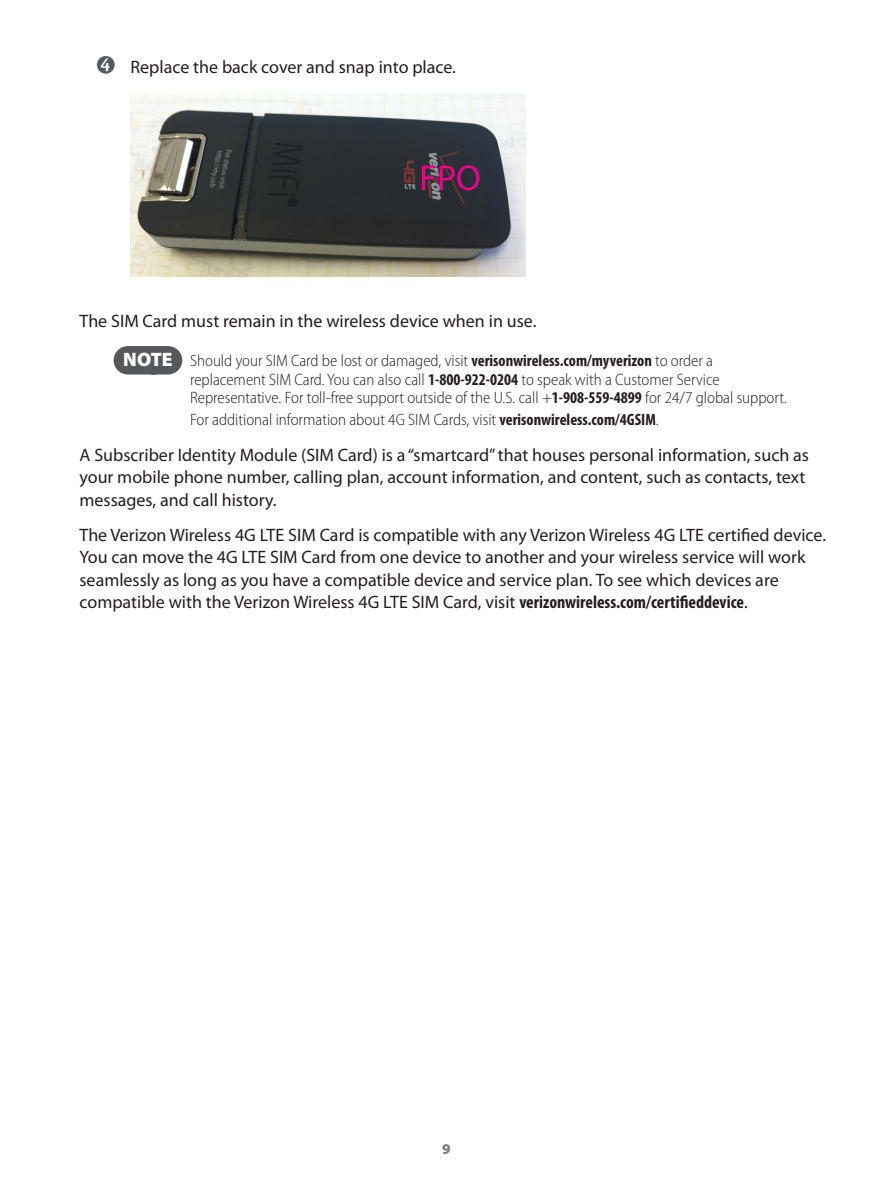
<style>
.page{position:relative;width:893px;height:1188px;background:#fff}
.page>*{position:absolute;margin:0;border:0;box-sizing:border-box;transform-origin:0 0}
.t1{font:36px "Myriad Pro";color:#ed028c}
.t2{font:18px/22.5px "Myriad Pro";color:#231f20}
.Note-_single_para{font:300 semi-condensed 16.5px/18.3px "Myriad Pro";color:#231f20}
.t3{font:900 15px "Myriad Pro";color:#808080}
.s1{color:#57585a}
.s2{font-weight:900;font-stretch:normal;font-size:19.5px;color:#fff}
.s3{font-weight:700;font-stretch:condensed}
</style>
<div class="page">
<svg style="left:128px;top:346px;width:40px;height:29px"></svg>
<img style="left:131px;top:93px;width:395px;height:183px">
<p class="t2" style="left:97px;top:55px;width:361px"><span class="s1">➍</span> Replace the back cover and snap into place.</p>
<p class="t1" style="left:420px;top:156px;width:63px">FPO</p>
<p class="t2" style="left:80px;top:309px;width:458px">The SIM Card must remain in the wireless device when in use.</p>
<p class="Note-_single_para" style="left:190px;top:352px;width:598px;text-indent:-67px"><span class="s2">NOTE</span> Should your SIM Card be lost or damaged, visit <span class="s3">verisonwireless.com/myverizon</span> to order a replacement SIM Card. You can also call <span class="s3">1-800-922-0204</span> to speak with a Customer Service<br>Representative. For toll-free support outside of the U.S. call +<span class="s3">1-908-559-4899</span> for 24/7 global support.</p>
<p class="Note-_single_para" style="left:190px;top:411px;width:470px">For additional information about 4G SIM Cards, visit <span class="s3">verisonwireless.com/4GSIM</span>.</p>
<p class="t2" style="left:80px;top:443px;width:731px">A Subscriber Identity Module (SIM Card) is a “smartcard” that houses personal information, such as your mobile phone number, calling plan, account information, and content, such as contacts, text messages, and call history.</p>
<p class="t2" style="left:80px;top:523px;width:748px">The Verizon Wireless 4G LTE SIM Card is compatible with any Verizon Wireless 4G LTE certified device.<br>You can move the 4G LTE SIM Card from one device to another and your wireless service will work seamlessly as long as you have a compatible device and service plan. To see which devices are compatible with the Verizon Wireless 4G LTE SIM Card, visit <span class="s3">verizonwireless.com/certifieddevice</span>.</p>
<p class="t3" style="left:442px;top:1140px;width:10px">9</p>
</div>
